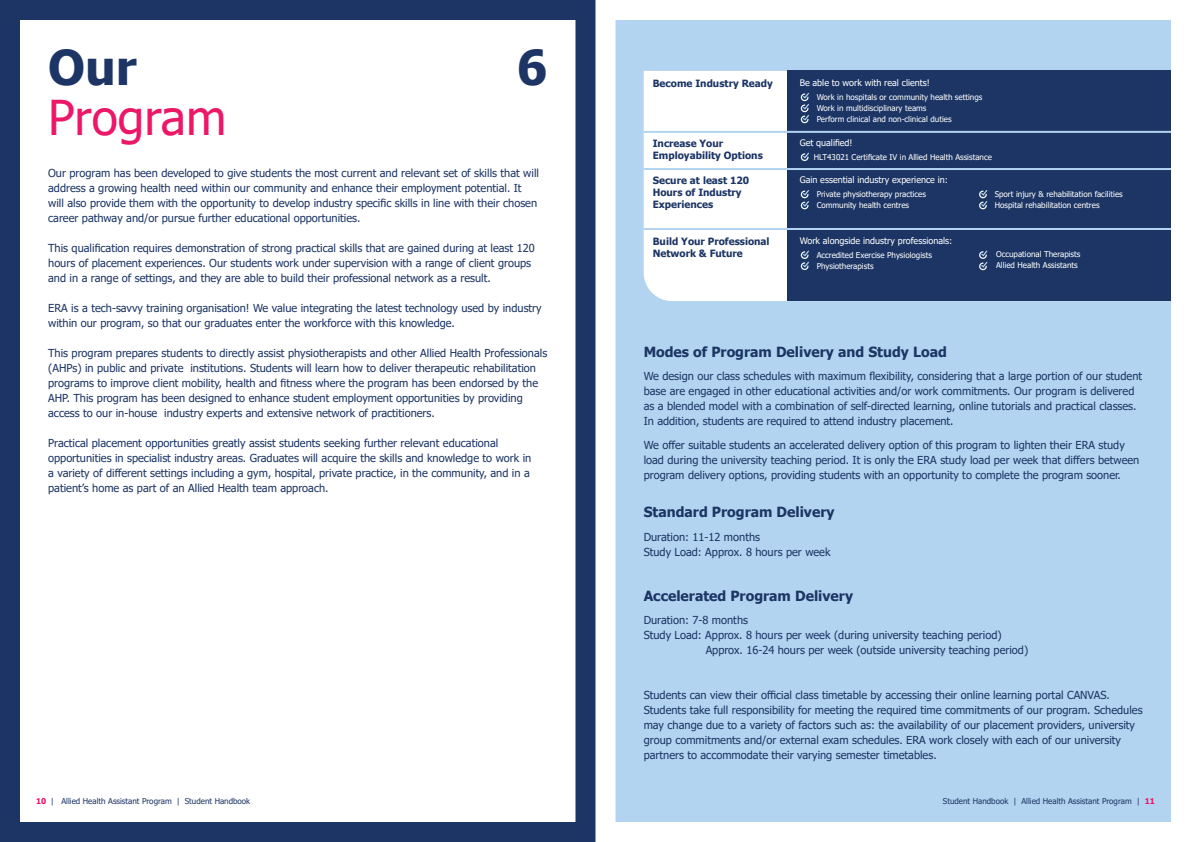
<style>
.page{position:relative;width:1191px;height:842px;background:#fff}
.page>*{position:absolute;margin:0;border:0;box-sizing:border-box;transform-origin:0 0}
.t1{font:48px "Tahoma";color:#ed1768}
.t2{font:700 48px "Tahoma";color:#1c3564}
.t3{font:700 14px "Tahoma";color:#1c3564}
.t4{font:11px/15px "Tahoma";color:#1c3564}
.t5{font:700 10px/12px "Tahoma";color:#1c3564}
.t6{font:9px "Tahoma";color:#fff}
.t7{font:8px/11px "Tahoma";color:#fff}
.t8{font:8px "Tahoma";color:#1c3564}
.s1{font-weight:700;color:#ed1768}
</style>
<div class="page">
<div style="left:595px;top:0;width:596px;height:842px;background:#b2d4f0"></div>
<div style="left:595px;top:0;width:596px;height:842px;border:20px solid #fff"></div>
<div style="left:0;top:0;width:595px;height:842px;border:20px solid #1c3564"></div>
<div style="left:643px;top:71px;width:548px;height:230px;background:#fff"></div>
<div style="left:787px;top:71px;width:384px;height:230px;background:#1c3564"></div>
<svg style="left:801px;top:190px;width:8px;height:19px"></svg>
<svg style="left:801px;top:251px;width:8px;height:19px"></svg>
<svg style="left:979px;top:190px;width:8px;height:19px"></svg>
<svg style="left:801px;top:93px;width:8px;height:30px"></svg>
<svg style="left:801px;top:153px;width:8px;height:8px"></svg>
<hr style="left:643px;top:131px;width:528px;height:2px;background:#b2d4f0">
<hr style="left:643px;top:228px;width:528px;height:2px;background:#b2d4f0">
<hr style="left:643px;top:168px;width:528px;height:2px;background:#b2d4f0">
<svg style="left:979px;top:251px;width:8px;height:19px"></svg>
<h1 class="t2" style="left:48px;top:34px;width:90px">Our</h1>
<h1 class="t1" style="left:48px;top:85px;width:180px">Program</h1>
<p class="t4" style="left:48px;top:166px;width:492px">Our program has been developed to give students the most current and relevant set of skills that will address a growing health need within our community and enhance their employment potential. It will also provide them with the opportunity to develop industry specific skills in line with their chosen career pathway and/or pursue further educational opportunities.</p>
<p class="t4" style="left:48px;top:241px;width:488px">This qualification requires demonstration of strong practical skills that are gained during at least 120 hours of placement experiences. Our students work under supervision with a range of client groups and in a range of settings, and they are able to build their professional network as a result.</p>
<p class="t4" style="left:48px;top:301px;width:495px">ERA is a tech-savvy training organisation! We value integrating the latest technology used by industry within our program, so that our graduates enter the workforce with this knowledge.</p>
<p class="t4" style="left:48px;top:346px;width:500px">This program prepares students to directly assist physiotherapists and other Allied Health Professionals (AHPs) in public and private institutions. Students will learn how to deliver therapeutic rehabilitation programs to improve client mobility, health and fitness where the program has been endorsed by the AHP. This program has been designed to enhance student employment opportunities by providing access to our in-house industry experts and extensive network of practitioners.</p>
<p class="t4" style="left:48px;top:436px;width:485px">Practical placement opportunities greatly assist students seeking further relevant educational opportunities in specialist industry areas. Graduates will acquire the skills and knowledge to work in a variety of different settings including a gym, hospital, private practice, in the community, and in a patient’s home as part of an Allied Health team approach.</p>
<h1 class="t2" style="left:517px;top:34px;width:32px">6</h1>
<p class="t5" style="left:653px;top:78px;width:122px">Become Industry Ready</p>
<p class="t6" style="left:799px;top:77px;width:132px">Be able to work with real clients!</p>
<p class="t7" style="left:816px;top:92px;width:167px">Work in hospitals or community health settings<br>Work in multidisciplinary teams<br>Perform clinical and non-clinical duties</p>
<p class="t5" style="left:653px;top:138px;width:112px">Increase Your<br>Employability Options</p>
<p class="t6" style="left:799px;top:137px;width:54px">Get qualified!</p>
<p class="t7" style="left:814px;top:152px;width:180px">HLT43021 Certificate IV in Allied Health Assistance</p>
<p class="t5" style="left:653px;top:175px;width:98px">Secure at least 120<br>Hours of Industry<br>Experiences</p>
<p class="t5" style="left:653px;top:236px;width:118px">Build Your Professional<br>Network &amp; Future</p>
<p class="t6" style="left:799px;top:174px;width:150px">Gain essential industry experience in:</p>
<p class="t7" style="left:816px;top:189px;width:111px">Private physiotherapy practices<br>Community health centres</p>
<p class="t6" style="left:799px;top:235px;width:154px">Work alongside industry professionals:</p>
<p class="t7" style="left:816px;top:250px;width:117px">Accredited Exercise Physiologists<br>Physiotherapists</p>
<p class="t7" style="left:994px;top:189px;width:130px">Sport injury &amp; rehabilitation facilities<br>Hospital rehabilitation centres</p>
<p class="t7" style="left:996px;top:249px;width:86px">Occupational Therapists<br>Allied Health Assistants</p>
<p class="t3" style="left:643px;top:342px;width:305px">Modes of Program Delivery and Study Load</p>
<p class="t4" style="left:643px;top:369px;width:500px">We design our class schedules with maximum flexibility, considering that a large portion of our student base are engaged in other educational activities and/or work commitments. Our program is delivered as a blended model with a combination of self-directed learning, online tutorials and practical classes.<br>In addition, students are required to attend industry placement.</p>
<p class="t4" style="left:643px;top:438px;width:497px">We offer suitable students an accelerated delivery option of this program to lighten their ERA study load during the university teaching period. It is only the ERA study load per week that differs between program delivery options, providing students with an opportunity to complete the program sooner.</p>
<p class="t3" style="left:643px;top:502px;width:192px">Standard Program Delivery</p>
<p class="t4" style="left:643px;top:530px;width:188px">Duration: 11-12 months<br>Study Load: Approx. 8 hours per week</p>
<p class="t3" style="left:643px;top:586px;width:211px">Accelerated Program Delivery</p>
<p class="t4" style="left:643px;top:613px;width:106px">Duration: 7-8 months</p>
<p class="t4" style="left:643px;top:628px;width:359px">Study Load: Approx. 8 hours per week (during university teaching period)</p>
<p class="t4" style="left:705px;top:643px;width:324px">Approx. 16-24 hours per week (outside university teaching period)</p>
<p class="t4" style="left:643px;top:688px;width:500px">Students can view their official class timetable by accessing their online learning portal CANVAS.<br>Students take full responsibility for meeting the required time commitments of our program. Schedules may change due to a variety of factors such as: the availability of our placement providers, university group commitments and/or external exam schedules. ERA work closely with each of our university partners to accommodate their varying semester timetables.</p>
<p class="t8" style="left:36px;top:796px;width:216px"><span class="s1">10</span> | Allied Health Assistant Program | Student Handbook</p>
<p class="t8" style="left:943px;top:796px;width:214px">Student Handbook | Allied Health Assistant Program | <span class="s1">11</span></p>
</div>
